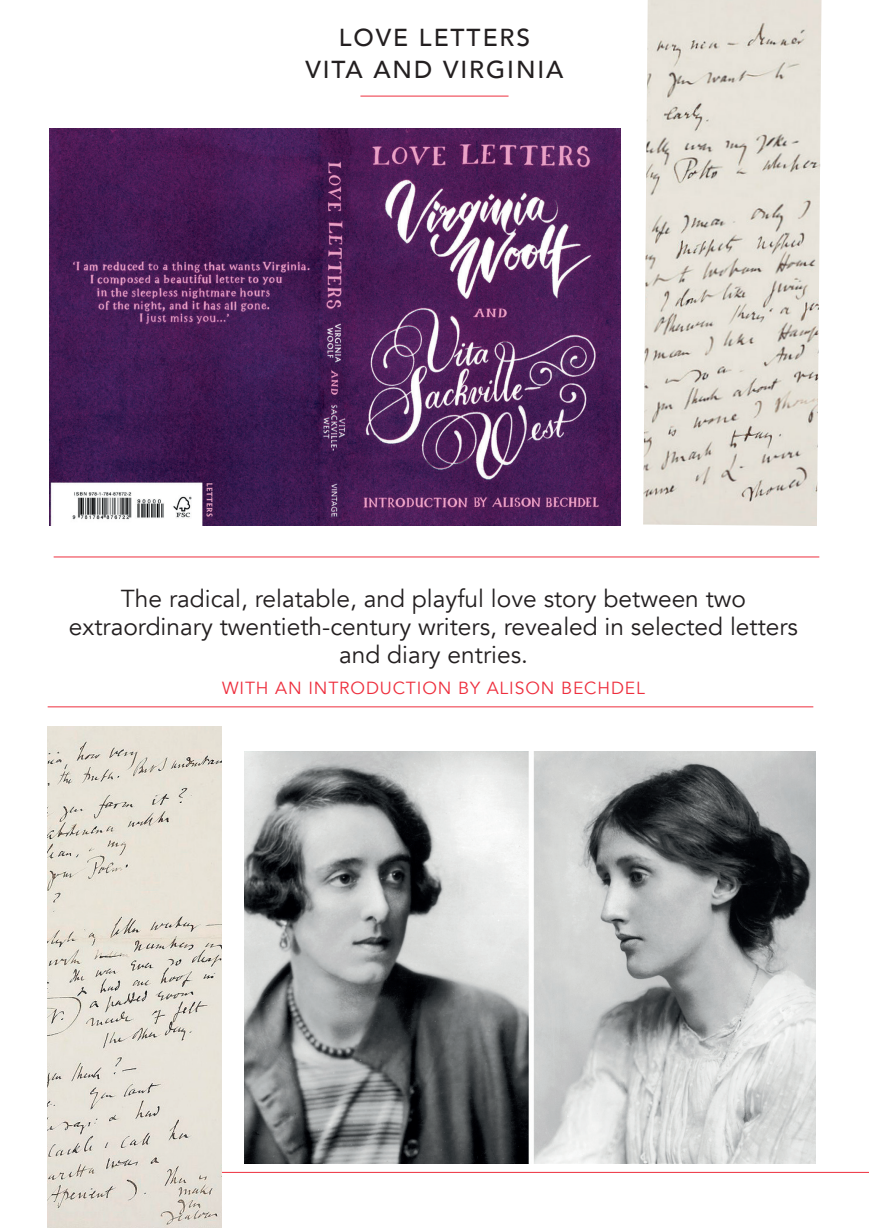
<style>
.page{position:relative;width:869px;height:1228px;background:#fff}
.page>*{position:absolute;margin:0;border:0;box-sizing:border-box;transform-origin:0 0}
.t1{font:24.5px/28px "Avenir";color:#231f20;text-align:center}
.t2{font:500 24.5px/31.5px "Avenir";letter-spacing:.08em;color:#231f20;text-align:center}
.t3{font:17.5px "Avenir";letter-spacing:.05em;color:#ee2f3e}
</style>
<div class="page">
<hr style="left:50px;top:1172px;width:818px;height:1px;background:#ee2f3e">
<hr style="left:360px;top:96px;width:148px;height:1px;background:#ee2f3e">
<hr style="left:54px;top:556px;width:765px;height:1px;background:#ee2f3e">
<hr style="left:48px;top:706px;width:765px;height:1px;background:#ee2f3e">
<img style="left:244px;top:751px;width:571px;height:413px">
<img style="left:50px;top:128px;width:570px;height:397px">
<img style="left:48px;top:726px;width:173px;height:502px">
<img style="left:643px;top:0;width:178px;height:526px">
<p class="t2" style="left:305px;top:21px;width:259px">LOVE LETTERS<br>VITA AND VIRGINIA</p>
<p class="t1" style="left:69px;top:585px;width:730px">The radical, relatable, and playful love story between two extraordinary twentieth-century writers, revealed in selected letters and diary entries.</p>
<p class="t3" style="left:222px;top:678px;width:424px">WITH AN INTRODUCTION BY ALISON BECHDEL</p>
</div>
